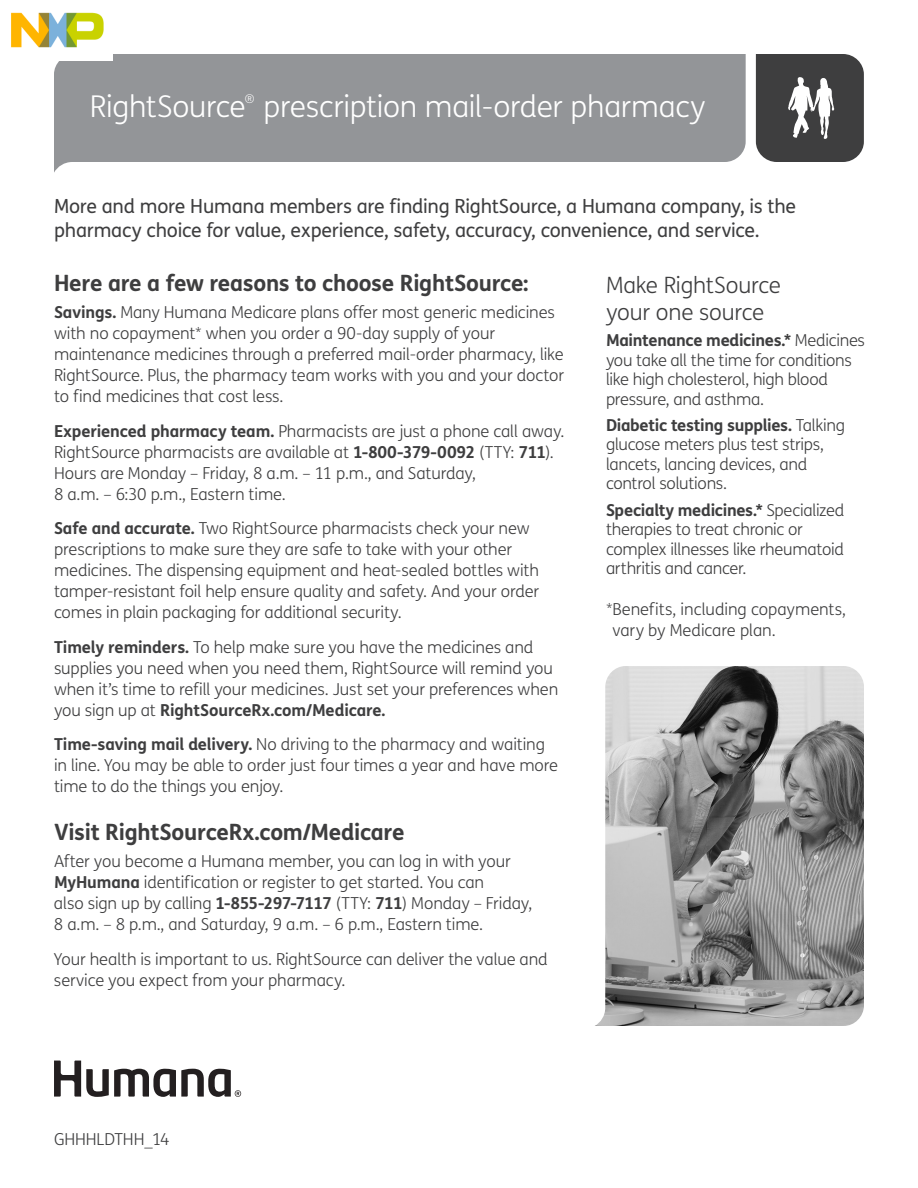
<style>
.page{position:relative;width:918px;height:1188px;background:#fff}
.page>*{position:absolute;margin:0;border:0;box-sizing:border-box;transform-origin:0 0}
.t1{font:300 30px "FS Humana";letter-spacing:-.01em;color:#fff}
.t2{font:700 22.5px "FS Humana";letter-spacing:-.015em;color:#3e3e3f}
.t3{font:300 22.5px/27px "FS Humana";letter-spacing:-.01em;color:#3e3e3f}
.t4{font:19.5px/24px "FS Humana";letter-spacing:-.01em;color:#3e3e3f}
.t5{font:300 16.5px/21px "FS Humana";letter-spacing:-.01em;color:#3e3e3f}
.t6{font:300 12px "FS Humana";color:#fff}
.s1{font-weight:700}
</style>
<div class="page">
<img style="left:595px;top:666px;width:269px;height:360px">
<svg style="left:54px;top:54px;width:692px;height:119px;background:#9d9ea1"></svg>
<svg style="left:54px;top:1061px;width:187px;height:36px"></svg>
<svg style="left:756px;top:54px;width:108px;height:108px;background:#575758"></svg>
<img style="left:11px;top:12px;width:101px;height:48px">
<h1 class="t1" style="left:90px;top:86px;width:157px">RightSource</h1>
<p class="t6" style="left:245px;top:91px;width:11px">®</p>
<h1 class="t1" style="left:264px;top:86px;width:443px">prescription mail-order pharmacy</h1>
<p class="t4" style="left:54px;top:193px;width:744px">More and more Humana members are finding RightSource, a Humana company, is the pharmacy choice for value, experience, safety, accuracy, convenience, and service.</p>
<h2 class="t2" style="left:54px;top:265px;width:476px">Here are a few reasons to choose RightSource:</h2>
<p class="t5" style="left:54px;top:302px;width:512px"><span class="s1">Savings.</span> Many Humana Medicare plans offer most generic medicines with no copayment* when you order a 90-day supply of your maintenance medicines through a preferred mail-order pharmacy, like RightSource. Plus, the pharmacy team works with you and your doctor to find medicines that cost less.</p>
<p class="t5" style="left:54px;top:420px;width:512px"><span class="s1">Experienced pharmacy team.</span> Pharmacists are just a phone call away.<br>RightSource pharmacists are available at <span class="s1">1-800-379-0092</span> (TTY: <span class="s1">711</span>).<br>Hours are Monday – Friday, 8 a.m. – 11 p.m., and Saturday,<br>8 a.m. – 6:30 p.m., Eastern time.</p>
<p class="t5" style="left:54px;top:518px;width:487px"><span class="s1">Safe and accurate.</span> Two RightSource pharmacists check your new prescriptions to make sure they are safe to take with your other medicines. The dispensing equipment and heat-sealed bottles with tamper-resistant foil help ensure quality and safety. And your order comes in plain packaging for additional security.</p>
<p class="t5" style="left:54px;top:636px;width:506px"><span class="s1">Timely reminders.</span> To help make sure you have the medicines and supplies you need when you need them, RightSource will remind you when it’s time to refill your medicines. Just set your preferences when you sign up at <span class="s1">RightSourceRx.com/Medicare.</span></p>
<p class="t5" style="left:54px;top:734px;width:506px"><span class="s1">Time-saving mail delivery.</span> No driving to the pharmacy and waiting in line. You may be able to order just four times a year and have more time to do the things you enjoy.</p>
<h2 class="t2" style="left:54px;top:814px;width:352px">Visit RightSourceRx.com/Medicare</h2>
<p class="t5" style="left:54px;top:851px;width:480px">After you become a Humana member, you can log in with your <span class="s1">MyHumana</span> identification or register to get started. You can<br>also sign up by calling <span class="s1">1-855-297-7117</span> (TTY: <span class="s1">711</span>) Monday – Friday, 8 a.m. – 8 p.m., and Saturday, 9 a.m. – 6 p.m., Eastern time.</p>
<p class="t5" style="left:54px;top:948px;width:495px">Your health is important to us. RightSource can deliver the value and service you expect from your pharmacy.</p>
<h2 class="t3" style="left:606px;top:271px;width:176px">Make RightSource your one source</h2>
<p class="t5" style="left:606px;top:330px;width:261px;line-height:19.5px"><span class="s1">Maintenance medicines.*</span> Medicines you take all the time for conditions like high cholesterol, high blood pressure, and asthma.</p>
<p class="t5" style="left:606px;top:415px;width:241px;line-height:19.5px"><span class="s1">Diabetic testing supplies.</span> Talking glucose meters plus test strips, lancets, lancing devices, and control solutions.</p>
<p class="t5" style="left:606px;top:500px;width:240px;line-height:19.5px"><span class="s1">Specialty medicines.*</span> Specialized therapies to treat chronic or complex illnesses like rheumatoid arthritis and cancer.</p>
<p class="t5" style="left:612px;top:599px;width:235px;text-indent:-6px">*Benefits, including copayments, vary by Medicare plan.</p>
<p class="t5" style="left:54px;top:1129px;width:117px">GHHHLDTHH_14</p>
</div>
